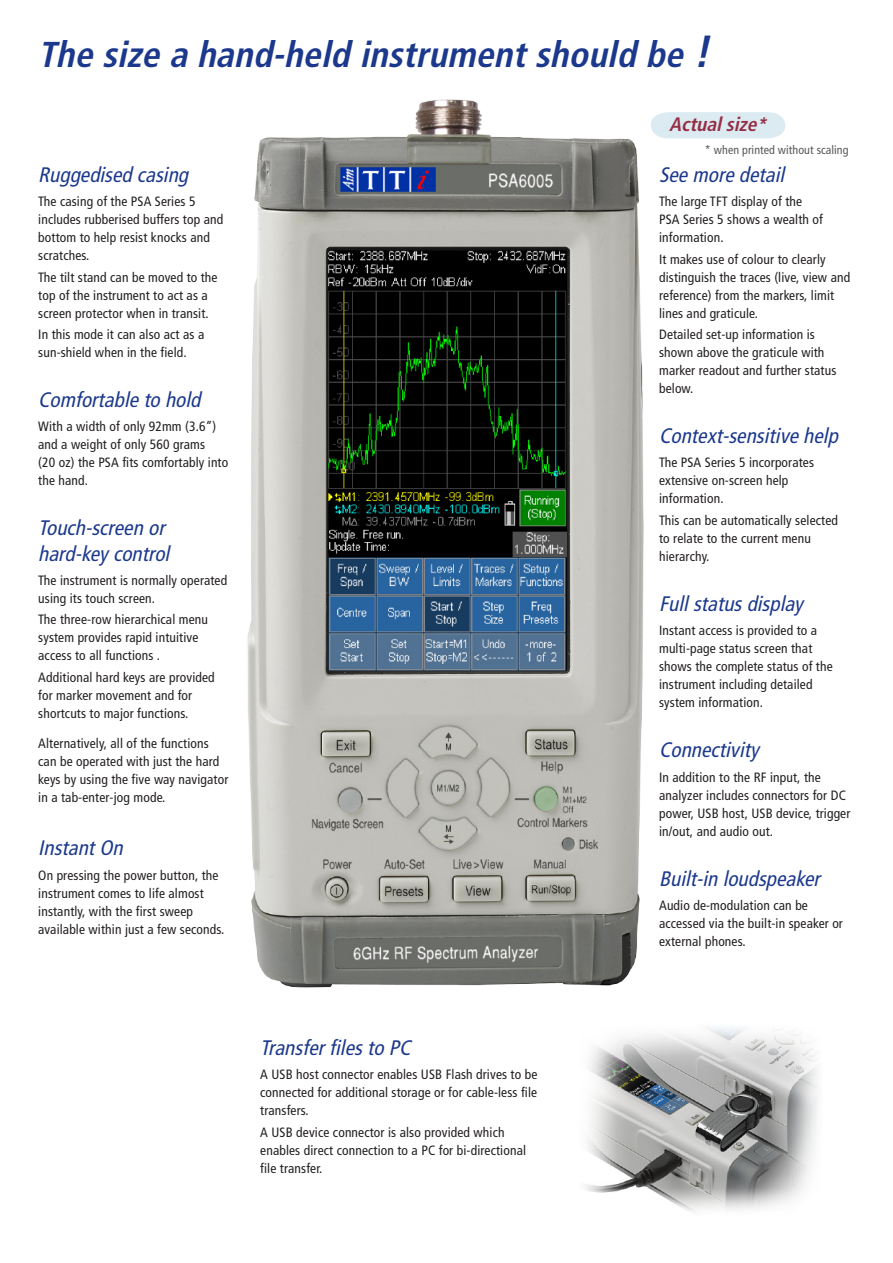
<style>
.page{position:relative;width:893px;height:1263px;background:#fff}
.page>*{position:absolute;margin:0;border:0;box-sizing:border-box;transform-origin:0 0}
.Page_Head_1{font:italic 700 condensed 36px "Frutiger LT Std";color:#1b388c}
.Body_Head_2{font:italic condensed 21px/25.2px "Frutiger";color:#1b388c}
.Body_Head_3{font:italic 700 condensed 19.5px "Frutiger LT Std";color:#952e45}
.Body_Text_1{font:condensed 13.5px/18px "Frutiger";letter-spacing:.01em;color:#231f20}
.Small_Text_1{font:condensed 12px "Frutiger";letter-spacing:.005em;color:#57585a}
.s1{font-size:45px}
</style>
<div class="page">
<img style="left:247px;top:99px;width:397px;height:889px">
<div style="left:651px;top:112px;width:134px;height:26px;background:#dcebf2"></div>
<img style="left:585px;top:1027px;width:233px;height:185px">
<p class="Page_Head_1" style="left:38px;top:34px;width:684px">The size a hand-held instrumentshould be <span class="s1">!</span></p>
<p class="Body_Head_3" style="left:669px;top:113px;width:104px">Actualsize*</p>
<p class="Body_Head_2" style="left:38px;top:162px;width:157px">Ruggedised casing</p>
<p class="Body_Text_1" style="left:38px;top:193px;width:186px">The casing of the PSA Series 5 includes rubberised buffers top and bottom to help resist knocks and scratches.</p>
<p class="Body_Text_1" style="left:38px;top:268px;width:181px">The tilt stand can be moved to the top of the instrument to act as a screen protector when in transit.</p>
<p class="Body_Text_1" style="left:38px;top:325px;width:167px">In this mode it can also act as a sun-shield when in the field.</p>
<p class="Body_Head_2" style="left:38px;top:387px;width:169px">Comfortableto hold</p>
<p class="Body_Text_1" style="left:38px;top:418px;width:191px">With a width of only 92mm (3.6”) and a weight of only 560 grams<br>(20 oz) the PSA fits comfortably into the hand.</p>
<p class="Body_Head_2" style="left:38px;top:516px;width:138px">Touch-screen or hard-keycontrol</p>
<p class="Body_Text_1" style="left:38px;top:571px;width:191px">The instrument is normally operated using its touch screen.</p>
<p class="Body_Text_1" style="left:38px;top:611px;width:171px">The three-row hierarchical menu system provides rapid intuitive access to all functions .</p>
<p class="Body_Text_1" style="left:38px;top:668px;width:178px">Additional hard keys are provided for marker movement and for shortcuts to major functions.</p>
<p class="Body_Text_1" style="left:38px;top:735px;width:192px">Alternatively, all of the functions can be operated with just the hard keys by using the five way navigator in a tab-enter-jog mode.</p>
<p class="Body_Head_2" style="left:38px;top:835px;width:91px">InstantOn</p>
<p class="Body_Text_1" style="left:38px;top:866px;width:188px">On pressing the power button, the instrument comes to life almost instantly, with the first sweep available within just a few seconds.</p>
<p class="Body_Head_2" style="left:260px;top:1035px;width:157px">Transferfilesto PC</p>
<p class="Body_Text_1" style="left:260px;top:1065px;width:279px;text-align:justify">A USB host connector enables USB Flash drives to be connected for additional storage or for cable-less file transfers.</p>
<p class="Body_Text_1" style="left:260px;top:1123px;width:267px">A USB device connector is also provided which enables direct connection to a PC for bi-directional file transfer.</p>
<p class="Small_Text_1" style="left:705px;top:143px;width:145px">* when printed without scaling</p>
<p class="Body_Head_2" style="left:659px;top:162px;width:132px">Seemoredetail</p>
<p class="Body_Text_1" style="left:659px;top:193px;width:165px">The large TFT display of the<br>PSA Series 5 shows a wealth of information.</p>
<p class="Body_Text_1" style="left:659px;top:250px;width:193px">It makes use of colour to clearly distinguish the traces (live, view and reference) from the markers, limit lines and graticule.</p>
<p class="Body_Text_1" style="left:659px;top:325px;width:179px">Detailed set-up information is shown above the graticule with marker readout and further status below.</p>
<p class="Body_Head_2" style="left:659px;top:423px;width:185px">Context-sensitivehelp</p>
<p class="Body_Text_1" style="left:659px;top:454px;width:156px">The PSA Series 5 incorporates extensive on-screen help information.</p>
<p class="Body_Text_1" style="left:659px;top:511px;width:180px">This can be automatically selected to relate to the current menu hierarchy.</p>
<p class="Body_Head_2" style="left:659px;top:591px;width:151px">Fullstatusdisplay</p>
<p class="Body_Text_1" style="left:659px;top:622px;width:175px">Instant access is provided to a multi-page status screen that shows the complete status of the instrument including detailed system information.</p>
<p class="Body_Head_2" style="left:659px;top:737px;width:106px">Connectivity</p>
<p class="Body_Text_1" style="left:659px;top:768px;width:193px">In addition to the RF input, the analyzer includes connectors for DC power, USB host, USB device, trigger in/out, and audio out.</p>
<p class="Body_Head_2" style="left:659px;top:866px;width:167px">Built-in loudspeaker</p>
<p class="Body_Text_1" style="left:659px;top:896px;width:185px">Audio de-modulation can be accessed via the built-in speaker or external phones.</p>
</div>
